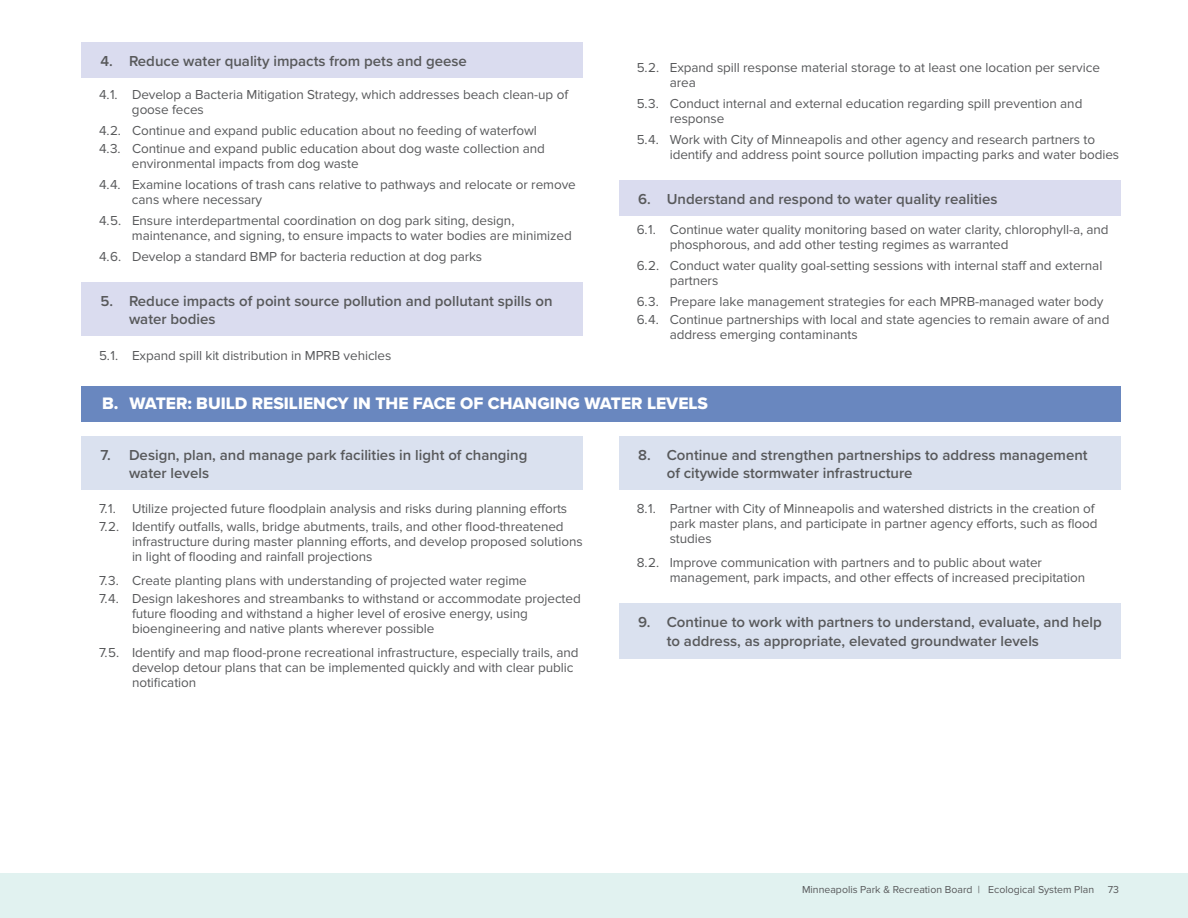
<style>
.page{position:relative;width:1188px;height:918px;background:#fff}
.page>*{position:absolute;margin:0;border:0;box-sizing:border-box;transform-origin:0 0}
.t1{font:17.25px "Proxima Nova Extrabld";color:#fff}
.t2{font:600 15px/18px "Proxima Nova";color:#58595b}
.t3{font:13.5px/15px "Proxima Nova";letter-spacing:-.005em;color:#58595b}
.t4{font:10.5px "Proxima Nova";color:#58595b}
</style>
<div class="page">
<div style="left:0;top:873px;width:1188px;height:45px;background:#e1f2f0"></div>
<hr style="left:0;top:873px;width:1px;height:45px;background:#69bfb4">
<div style="left:619px;top:603px;width:501px;height:55px;background:#dae1ef"></div>
<div style="left:619px;top:436px;width:501px;height:54px;background:#dae1ef"></div>
<div style="left:81px;top:436px;width:502px;height:54px;background:#dae1ef"></div>
<div style="left:619px;top:180px;width:501px;height:36px;background:#dadcef"></div>
<div style="left:81px;top:282px;width:502px;height:54px;background:#dadcef"></div>
<div style="left:81px;top:42px;width:502px;height:36px;background:#dadcef"></div>
<div style="left:81px;top:386px;width:1039px;height:35px;background:#6987bf"></div>
<p class="t2" style="left:100px;top:51px;width:368px">4. Reduce water quality impacts from pets and geese</p>
<p class="t3" style="left:132px;top:87px;width:438px;text-indent:-33px">4. 1. Develop a Bacteria Mitigation Strategy, which addresses beach clean-up of goose feces</p>
<p class="t3" style="left:99px;top:123px;width:439px">4. 2. Continue and expand public education about no feeding of waterfowl</p>
<p class="t3" style="left:132px;top:141px;width:414px;text-indent:-33px">4. 3. Continue and expand public education about dog waste collection and environmental impacts from dog waste</p>
<p class="t3" style="left:132px;top:177px;width:445px;text-indent:-33px">4. 4. Examine locations of trash cans relative to pathways and relocate or remove cans where necessary</p>
<p class="t3" style="left:132px;top:213px;width:441px;text-indent:-33px">4. 5. Ensure interdepartmental coordination on dog park siting, design, maintenance, and signing, to ensure impacts to water bodies are minimized</p>
<p class="t3" style="left:99px;top:249px;width:385px">4. 6. Develop a standard BMP for bacteria reduction at dog parks</p>
<p class="t2" style="left:129px;top:292px;width:425px;text-indent:-28px">5. Reduce impacts of point source pollution and pollutant spills on water bodies</p>
<p class="t3" style="left:99px;top:348px;width:294px">5. 1. Expand spill kit distribution in MPRB vehicles</p>
<p class="t3" style="left:637px;top:60px;width:24px">5. 2.</p>
<p class="t3" style="left:670px;top:60px;width:432px">Expand spill response material storage to at least one location per service area</p>
<p class="t3" style="left:637px;top:96px;width:24px">5. 3.</p>
<p class="t3" style="left:670px;top:96px;width:414px">Conduct internal and external education regarding spill prevention and response</p>
<p class="t3" style="left:637px;top:132px;width:24px">5. 4.</p>
<p class="t3" style="left:670px;top:132px;width:451px">Work with City of Minneapolis and other agency and research partners to identify and address point source pollution impacting parks and water bodies</p>
<p class="t2" style="left:638px;top:190px;width:14px">6.</p>
<p class="t2" style="left:667px;top:190px;width:332px">Understand and respond to water quality realities</p>
<p class="t3" style="left:637px;top:222px;width:21px">6. 1.</p>
<p class="t3" style="left:670px;top:222px;width:441px">Continue water quality monitoring based on water clarity, chlorophyll-a, and phosphorous, and add other testing regimes as warranted</p>
<p class="t3" style="left:637px;top:258px;width:24px">6. 2.</p>
<p class="t3" style="left:670px;top:258px;width:434px">Conduct water quality goal-setting sessions with internal staf and external partners</p>
<p class="t3" style="left:637px;top:294px;width:24px">6. 3.</p>
<p class="t3" style="left:637px;top:312px;width:24px">6. 4.</p>
<p class="t3" style="left:670px;top:293px;width:441px;line-height:18px">Prepare lake management strategies for each MPRB-managed water body<br>Continue partnerships with local and state agencies to remain aware of and</p>
<p class="t3" style="left:670px;top:327px;width:189px">address emerging contaminants</p>
<p class="t1" style="left:102px;top:390px;width:608px">B. WATER: BUILD RESILIENCY IN THE FACE OF CHANGING WATER LEVELS</p>
<p class="t2" style="left:100px;top:445px;width:12px">7.</p>
<p class="t2" style="left:129px;top:445px;width:400px">Design, plan, and manage park facilities in light of changing water levels</p>
<p class="t3" style="left:99px;top:501px;width:18px">7. 1.</p>
<p class="t3" style="left:99px;top:519px;width:22px">7. 2.</p>
<p class="t3" style="left:132px;top:500px;width:437px;line-height:18px">Utilize projected future foodplain analysis and risks during planning eforts<br>Identify outfalls, walls, bridge abutments, trails, and other food-threatened</p>
<p class="t3" style="left:132px;top:534px;width:452px">infrastructure during master planning eforts, and develop proposed solutions in light of fooding and rainfall projections</p>
<p class="t3" style="left:99px;top:573px;width:21px">7. 3.</p>
<p class="t3" style="left:99px;top:591px;width:21px">7. 4.</p>
<p class="t3" style="left:132px;top:572px;width:450px;line-height:18px">Create planting plans with understanding of projected water regime<br>Design lakeshores and streambanks to withstand or accommodate projected</p>
<p class="t3" style="left:132px;top:606px;width:397px">future fooding and withstand a higher level of erosive energy, using bioengineering and native plants wherever possible</p>
<p class="t3" style="left:99px;top:645px;width:22px">7. 5.</p>
<p class="t3" style="left:132px;top:645px;width:448px">Identify and map food-prone recreational infrastructure, especially trails, and develop detour plans that can be implemented quickly and with clear public notifcation</p>
<p class="t2" style="left:667px;top:445px;width:422px;text-indent:-28px">8. Continue and strengthen partnerships to address management of citywide stormwater infrastructure</p>
<p class="t3" style="left:670px;top:501px;width:429px;text-indent:-33px">8. 1. Partner with City of Minneapolis and watershed districts in the creation of park master plans, and participate in partner agency eforts, such as food studies</p>
<p class="t3" style="left:670px;top:555px;width:417px;text-indent:-33px">8. 2. Improve communication with partners and to public about water management, park impacts, and other efects of increased precipitation</p>
<p class="t2" style="left:667px;top:612px;width:437px;line-height:18.8px;text-indent:-28px">9. Continue to work with partners to understand, evaluate, and help to address, as appropriate, elevated groundwater levels</p>
<p class="t4" style="left:802px;top:884px;width:294px">Minneapolis Park &amp; Recreation Board | Ecological System Plan</p>
<p class="t4" style="left:1108px;top:884px;width:13px">73</p>
</div>
